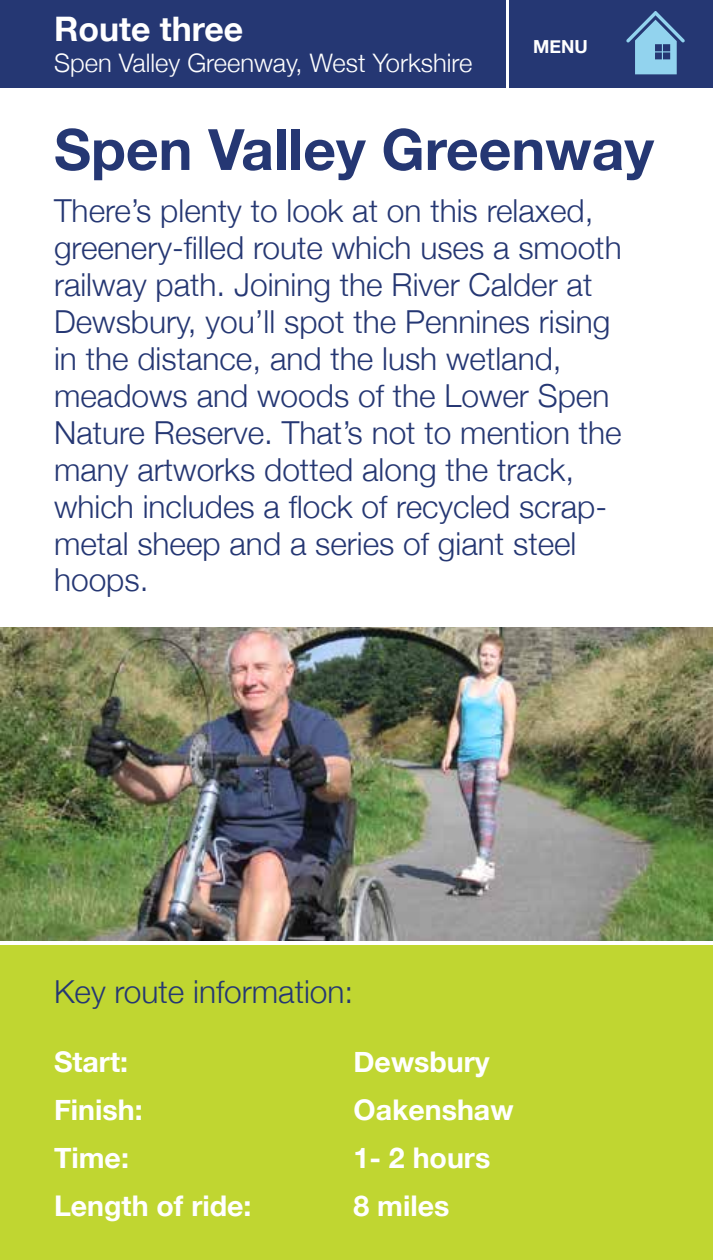
<style>
.page{position:relative;width:713px;height:1260px;background:#fff}
.page>*{position:absolute;margin:0;border:0;box-sizing:border-box;transform-origin:0 0}
.t1{font:700 57px "Helvetica Neue";color:#253773}
.t2{font:700 33.75px "Helvetica Neue";color:#fff}
.t3{font:300 31.65px/36.9px "Helvetica Neue";color:#253773}
.t4{font:700 28.5px/47.8px "Helvetica Neue";color:#fff}
.t5{font:300 25.5px "Helvetica Neue";color:#fff}
.t6{font:700 18px "Helvetica Neue";color:#fff}
</style>
<div class="page">
<div style="left:509px;top:0;width:203px;height:88px;background:#253773"></div>
<svg style="left:626px;top:12px;width:58px;height:62px"></svg>
<div style="left:0;top:945px;width:712px;height:315px;background:#c0d631"></div>
<img style="left:0;top:627px;width:712px;height:313px">
<div style="left:0;top:0;width:505px;height:88px;background:#253773"></div>
<p class="t2" style="left:54px;top:2px;width:191px">Route three</p>
<p class="t5" style="left:54px;top:42px;width:420px">Spen Valley Greenway, West Yorkshire</p>
<p class="t6" style="left:533px;top:32px;width:56px">MENU</p>
<h1 class="t1" style="left:54px;top:105px;width:601px">Spen Valley Greenway</h1>
<p class="t3" style="left:54px;top:190px;width:569px">There’s plenty to look at on this relaxed, greenery-filled route which uses a smooth railway path. Joining the River Calder at Dewsbury, you’ll spot the Pennines rising in the distance, and the lush wetland, meadows and woods of the Lower Spen Nature Reserve. That’s not to mention the many artworks dotted along the track, which includes a flock of recycled scrap&shy;metal sheep and a series of giant steel hoops.</p>
<p class="t3" style="left:54px;top:971px;width:301px">Key route information:</p>
<p class="t4" style="left:54px;top:1039px;width:199px">Start:<br>Finish:<br>Time:<br>Length of ride:</p>
<p class="t4" style="left:353px;top:1039px;width:161px">Dewsbury<br>Oakenshaw<br>1- 2 hours<br>8 miles</p>
</div>
